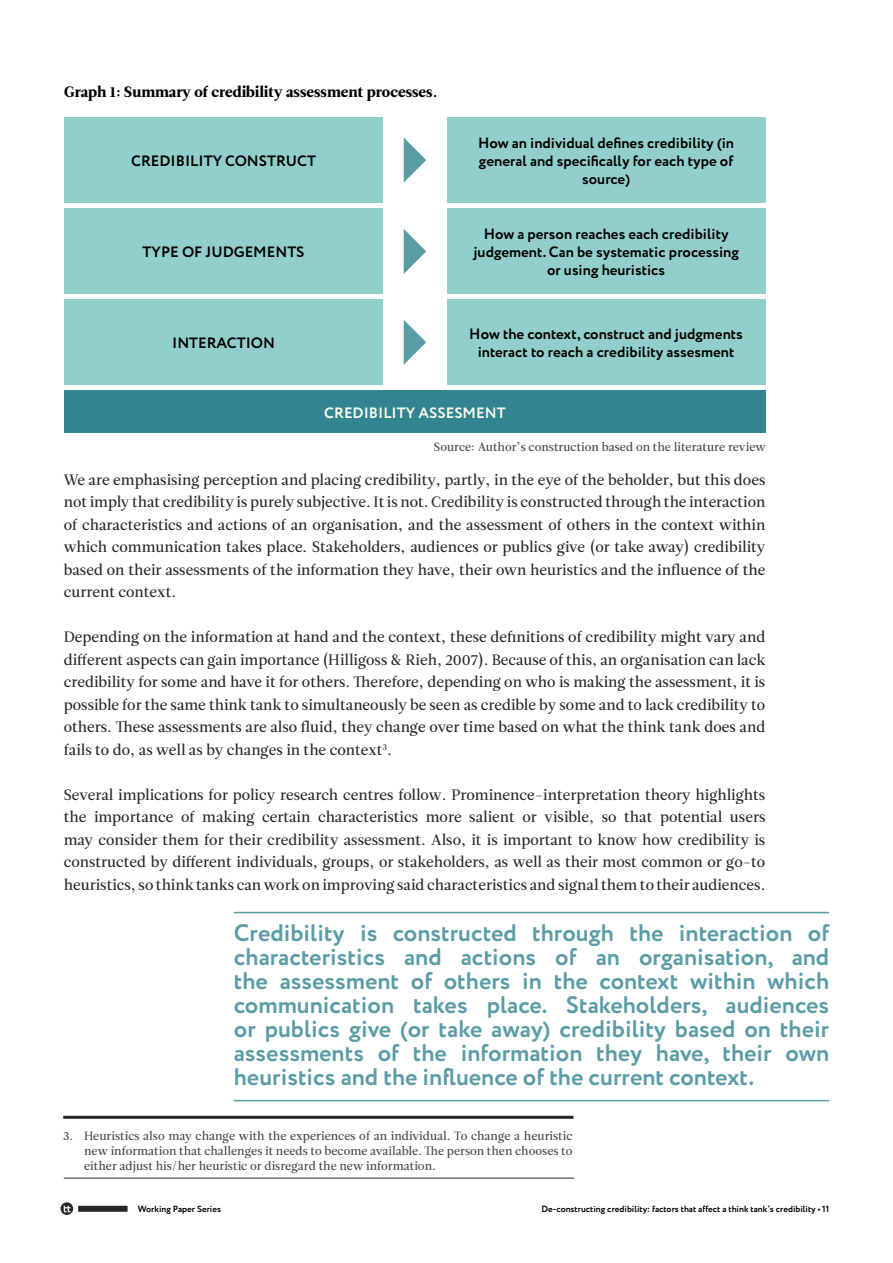
<style>
.page{position:relative;width:893px;height:1263px;background:#fff}
.page>*{position:absolute;margin:0;border:0;box-sizing:border-box;transform-origin:0 0}
.t1{font:700 24px/24px "Circe";color:#5b9da7;text-align:justify}
.t2{font:15px/22.5px "Leitura Roman 2";color:#272727;text-align:justify}
.t3{font:700 15px/18px "Circe";color:#000;text-align:center}
.t4{font:15px "Leitura Roman 4";color:#000}
.t5{font:700 15px "Circe";color:#fcfcf0}
.t6{font:12px/15px "Leitura Roman 2";color:#474545;text-align:justify}
.t7{font:700 9px "Circe";color:#000}
</style>
<div class="page">
<div style="left:78px;top:1206px;width:50px;height:6px;background:#272727"></div>
<svg style="left:60px;top:1202px;width:13px;height:13px"></svg>
<svg style="left:64px;top:1206px;width:7px;height:6px"></svg>
<svg style="left:64px;top:856px;width:161px;height:18px"></svg>
<div style="left:64px;top:118px;width:319px;height:85px;background:#92cfcb"></div>
<div style="left:64px;top:391px;width:702px;height:42px;background:#328490"></div>
<div style="left:447px;top:118px;width:319px;height:85px;background:#92cfcb"></div>
<div style="left:64px;top:209px;width:319px;height:85px;background:#92cfcb"></div>
<div style="left:447px;top:209px;width:319px;height:85px;background:#92cfcb"></div>
<div style="left:64px;top:300px;width:319px;height:85px;background:#92cfcb"></div>
<div style="left:447px;top:300px;width:319px;height:85px;background:#92cfcb"></div>
<svg style="left:404px;top:138px;width:22px;height:44px"></svg>
<svg style="left:404px;top:229px;width:22px;height:45px"></svg>
<svg style="left:404px;top:320px;width:22px;height:45px"></svg>
<hr style="left:63px;top:1116px;width:510px;height:3px;background:#272727">
<hr style="left:64px;top:1178px;width:510px;height:1px;background:#272727">
<hr style="left:234px;top:912px;width:595px;height:1px;background:#5b9da7">
<hr style="left:234px;top:1100px;width:595px;height:1px;background:#5b9da7">
<p class="t4" style="left:64px;top:82px;width:375px">Graph 1: Summary of credibility assessment processes.</p>
<p class="t3" style="left:131px;top:152px;width:186px">CREDIBILITY CONSTRUCT</p>
<p class="t3" style="left:143px;top:244px;width:163px">TYPE OF JUDGEMENTS</p>
<p class="t3" style="left:478px;top:134px;width:257px">How an individual defines credibility (in general and specifically for each type of source)</p>
<p class="t3" style="left:473px;top:226px;width:267px">How a person reaches each credibility judgement. Can be systematic processing or using heuristics</p>
<p class="t3" style="left:172px;top:335px;width:104px">INTERACTION</p>
<p class="t3" style="left:469px;top:326px;width:275px">How the context, construct and judgments interact to reach a credibility assesment</p>
<p class="t5" style="left:324px;top:403px;width:183px">CREDIBILITY ASSESMENT</p>
<p class="t6" style="left:434px;top:439px;width:333px">Source: Author’s construction based on the literature review</p>
<p class="t2" style="left:64px;top:469px;width:703px">We are emphasising perception and placing credibility, partly, in the eye of the beholder, but this does not imply that credibility is purely subjective. It is not. Credibility is constructed through the interaction of characteristics and actions of an organisation, and the assessment of others in the context within which communication takes place. Stakeholders, audiences or publics give (or take away) credibility based on their assessments of the information they have, their own heuristics and the influence of the current context.</p>
<p class="t2" style="left:64px;top:626px;width:703px">Depending on the information at hand and the context, these definitions of credibility might vary and different aspects can gain importance (Hilligoss &amp; Rieh, 2007). Because of this, an organisation can lack credibility for some and have it for others. Therefore, depending on who is making the assessment, it is possible for the same think tank to simultaneously be seen as credible by some and to lack credibility to others. These assessments are also fluid, they change over time based on what the think tank does and fails to do, as well as by changes in the context<sup>3</sup>.</p>
<p class="t2" style="left:64px;top:784px;width:703px">Several implications for policy research centres follow. Prominence-interpretation theory highlights the importance of making certain characteristics more salient or visible, so that potential users may consider them for their credibility assessment. Also, it is important to know how credibility is constructed by different individuals, groups, or stakeholders, as well as their most common or go-to heuristics, so think tanks can work on improving said characteristics and signal them to their audiences.</p>
<p class="t1" style="left:234px;top:922px;width:597px">Credibility is constructed through the interaction of characteristics and actions of an organisation, and the assessment of others in the context within which communication takes place. Stakeholders, audiences or publics give (or take away) credibility based on their assessments of the information they have, their own heuristics and the influence of the current context.</p>
<p class="t6" style="left:84px;top:1128px;width:490px;text-indent:-21px">3. Heuristics also may change with the experiences of an individual. To change a heuristic new information that challenges it needs to become available. The person then chooses to either adjust his/her heuristic or disregard the new information.</p>
<p class="t7" style="left:138px;top:1202px;width:85px">Working Paper Series</p>
<p class="t7" style="left:542px;top:1202px;width:289px">De-constructing credibility: factors that affect a think tank’s credibility • 11</p>
</div>
